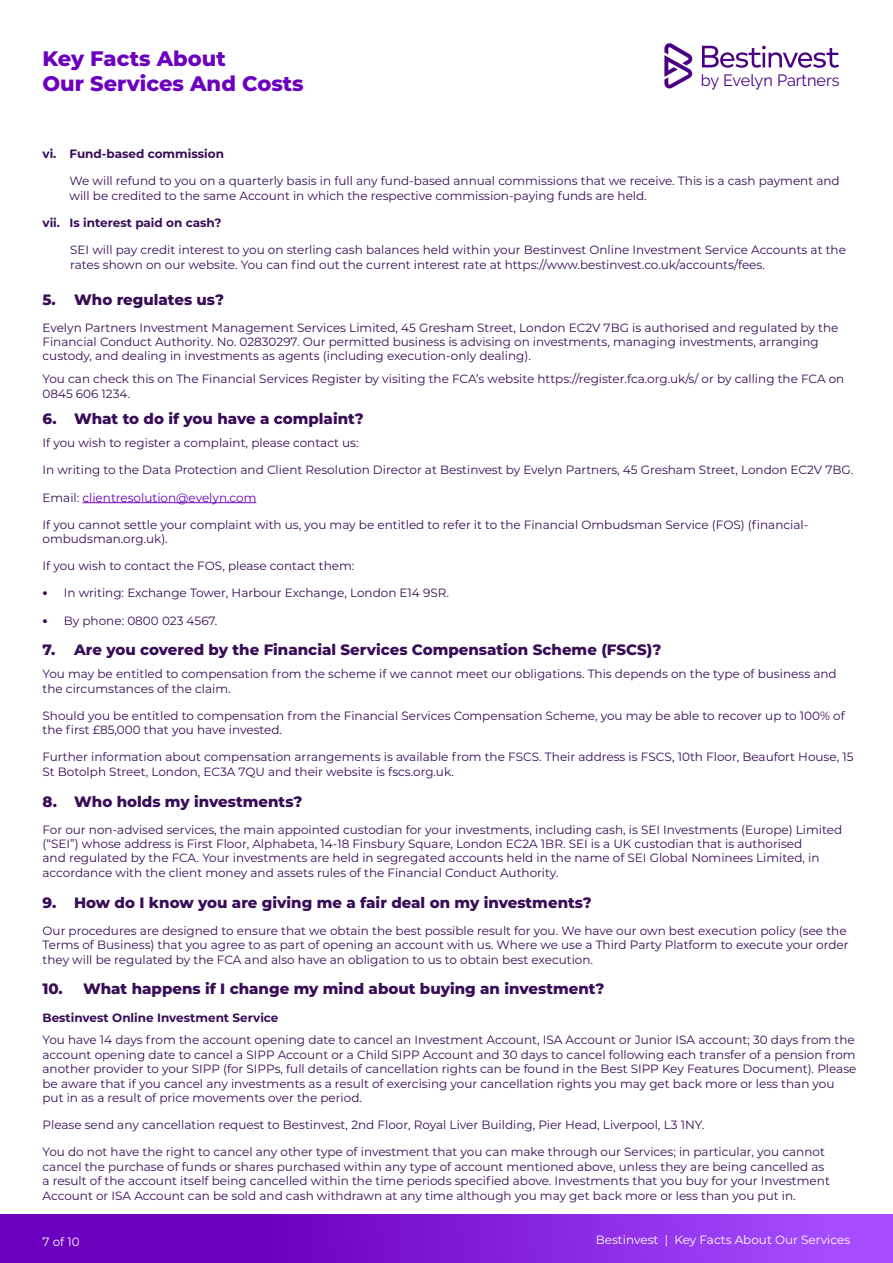
<style>
.page{position:relative;width:893px;height:1263px;background:#fff}
.page>*{position:absolute;margin:0;border:0;box-sizing:border-box;transform-origin:0 0}
.t1{font:800 21px/25.2px "Montserrat";color:#6c00bf}
.t2{font:16.2px "Evelyn Raleway";color:#4a0082}
.t3{font:800 15px "Montserrat";color:#380c57}
.t4{font:12px/14.4px "Montserrat";color:#380c57}
.t5{font:700 12px "Montserrat";color:#380c57}
.t6{font:12px "Montserrat";color:#fff}
.t7{font:12px "Montserrat";color:#6c00bf}
.s1{color:#380c57}
.s2{font-weight:800;font-size:13.5px}
</style>
<div class="page">
<div style="left:0;top:1214px;width:893px;height:49px;background:linear-gradient(to right,#5f00b1,#a54cfe)"></div>
<svg style="left:664px;top:43px;width:28px;height:45px"></svg>
<svg style="left:702px;top:46px;width:137px;height:22px"></svg>
<hr style="left:83px;top:502px;width:173px;height:1px;background:#6c00bf">
<h1 class="t1" style="left:43px;top:45px;width:263px">Key Facts About<br>Our Services And Costs</h1>
<h2 class="t2" style="left:701px;top:71px;width:140px">by Evelyn Partners</h2>
<p class="t5" style="left:43px;top:145px;width:183px">vi. Fund-based commission</p>
<p class="t4" style="left:70px;top:174px;width:772px">We will refund to you on a quarterly basis in full any fund-based annual commissions that we receive. This is a cash payment and will be credited to the same Account in which the respective commission-paying funds are held.</p>
<p class="t5" style="left:43px;top:214px;width:180px">vii. Is interest paid on cash?</p>
<p class="t4" style="left:70px;top:242px;width:777px">SEI will pay credit interest to you on sterling cash balances held within your Bestinvest Online Investment Service Accounts at the rates shown on our website. You can find out the current interest rate at https://www.bestinvest.co.uk/accounts/fees.</p>
<p class="t3" style="left:43px;top:288px;width:183px">5. Who regulates us?</p>
<p class="t4" style="left:43px;top:320px;width:797px">Evelyn Partners Investment Management Services Limited, 45 Gresham Street, London EC2V 7BG is authorised and regulated by the<br>Financial Conduct Authority. No. 02830297. Our permitted business is advising on investments, managing investments, arranging custody, and dealing in investments as agents (including execution-only dealing).</p>
<p class="t4" style="left:43px;top:371px;width:803px">You can check this on The Financial Services Register by visiting the FCA’s website https://register.fca.org.uk/s/ or by calling the FCA on<br>0845 606 1234.</p>
<p class="t3" style="left:43px;top:408px;width:323px">6. What to do if you have a complaint?</p>
<p class="t4" style="left:43px;top:435px;width:318px">If you wish to register a complaint, please contact us:</p>
<p class="t4" style="left:43px;top:462px;width:812px">In writing to the Data Protection and Client Resolution Director at Bestinvest by Evelyn Partners, 45 Gresham Street, London EC2V 7BG.</p>
<p class="t7" style="left:43px;top:489px;width:215px"><span class="s1">Email:</span> clientresolution@evelyn.com</p>
<p class="t4" style="left:43px;top:517px;width:767px">If you cannot settle your complaint with us, you may be entitled to refer it to the Financial Ombudsman Service (FOS) (financial&shy;ombudsman.org.uk).</p>
<p class="t4" style="left:43px;top:558px;width:313px">If you wish to contact the FOS, please contact them:</p>
<p class="t4" style="left:43px;top:585px;width:408px"><span class="s2">•</span> In writing: Exchange Tower, Harbour Exchange, London E14 9SR.</p>
<p class="t4" style="left:43px;top:613px;width:176px"><span class="s2">•</span> By phone: 0800 023 4567.</p>
<p class="t3" style="left:43px;top:639px;width:620px">7. Are you covered by the Financial Services Compensation Scheme (FSCS)?</p>
<p class="t4" style="left:43px;top:666px;width:796px">You may be entitled to compensation from the scheme if we cannot meet our obligations. This depends on the type of business and the circumstances of the claim.</p>
<p class="t4" style="left:43px;top:708px;width:804px">Should you be entitled to compensation from the Financial Services Compensation Scheme, you may be able to recover up to 100% of the first £85,000 that you have invested.</p>
<p class="t4" style="left:43px;top:749px;width:812px">Further information about compensation arrangements is available from the FSCS. Their address is FSCS, 10th Floor, Beaufort House, 15<br>St Botolph Street, London, EC3A 7QU and their website is fscs.org.uk.</p>
<p class="t3" style="left:43px;top:790px;width:261px">8. Who holds my investments?</p>
<p class="t4" style="left:43px;top:822px;width:801px">For our non-advised services, the main appointed custodian for your investments, including cash, is SEI Investments (Europe) Limited (“SEI”) whose address is First Floor, Alphabeta, 14-18 Finsbury Square, London EC2A 1BR. SEI is a UK custodian that is authorised<br>and regulated by the FCA. Your investments are held in segregated accounts held in the name of SEI Global Nominees Limited, in accordance with the client money and assets rules of the Financial Conduct Authority.</p>
<p class="t3" style="left:43px;top:891px;width:551px">9. How do I know you are giving me a fair deal on my investments?</p>
<p class="t4" style="left:43px;top:923px;width:808px">Our procedures are designed to ensure that we obtain the best possible result for you. We have our own best execution policy (see the<br>Terms of Business) that you agree to as part of opening an account with us. Where we use a Third Party Platform to execute your order they will be regulated by the FCA and also have an obligation to us to obtain best execution.</p>
<p class="t3" style="left:43px;top:978px;width:563px">10. What happens if I change my mind about buying an investment?</p>
<p class="t5" style="left:43px;top:1008px;width:238px">Bestinvest Online Investment Service</p>
<p class="t4" style="left:43px;top:1032px;width:815px">You have 14 days from the account opening date to cancel an Investment Account, ISA Account or Junior ISA account; 30 days from the account opening date to cancel a SIPP Account or a Child SIPP Account and 30 days to cancel following each transfer of a pension from another provider to your SIPP (for SIPPs, full details of cancellation rights can be found in the Best SIPP Key Features Document). Please be aware that if you cancel any investments as a result of exercising your cancellation rights you may get back more or less than you put in as a result of price movements over the period.</p>
<p class="t4" style="left:43px;top:1117px;width:663px">Please send any cancellation request to Bestinvest, 2nd Floor, Royal Liver Building, Pier Head, Liverpool, L3 1NY.</p>
<p class="t4" style="left:43px;top:1144px;width:789px">You do not have the right to cancel any other type of investment that you can make through our Services; in particular, you cannot cancel the purchase of funds or shares purchased within any type of account mentioned above, unless they are being cancelled as a result of the account itself being cancelled within the time periods specified above. Investments that you buy for your Investment Account or ISA Account can be sold and cash withdrawn at any time although you may get back more or less than you put in.</p>
<p class="t6" style="left:43px;top:1233px;width:39px">7 of 10</p>
<p class="t6" style="left:596px;top:1231px;width:256px">Bestinvest | Key Facts About Our Services</p>
</div>
